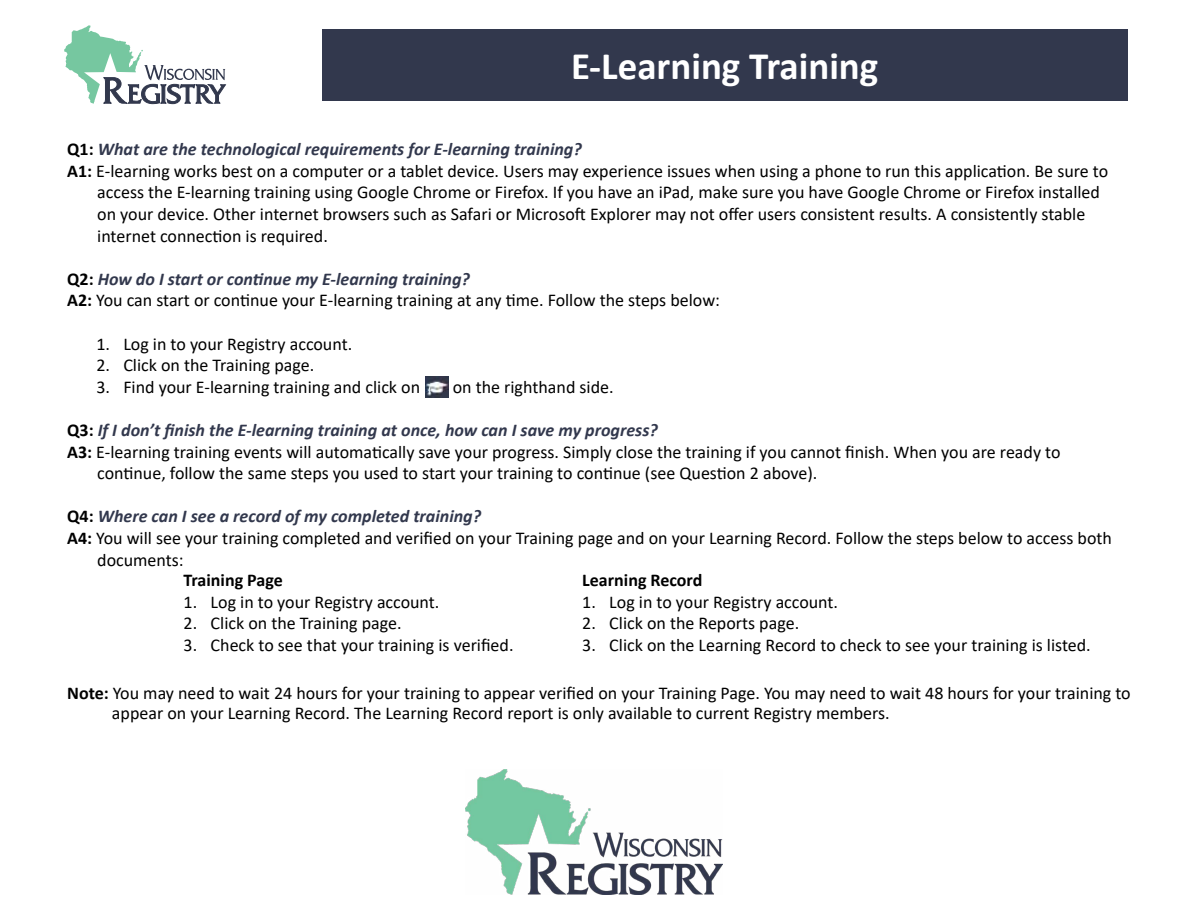
<style>
.page{position:relative;width:1188px;height:918px;background:#fff}
.page>*{position:absolute;margin:0;border:0;box-sizing:border-box;transform-origin:0 0}
.t1{font:700 39px "Calibri";color:#fff}
.t2{font:18px/21.6px "Calibri";color:#000}
.t3{font:italic 700 18px "Calibri";color:#32384d}
.t4{font:700 18px "Calibri";color:#000}
.s1{font-style:normal;color:#000}
.s2{font-weight:700}
.s3{font-weight:700;font-style:italic;color:#32384d}
</style>
<div class="page">
<svg style="left:64px;top:25px;width:162px;height:79px"></svg>
<div style="left:322px;top:29px;width:806px;height:72px;background:#32384d"></div>
<img style="left:465px;top:770px;width:258px;height:125px">
<img style="left:425px;top:376px;width:23px;height:22px">
<h1 class="t1" style="left:571px;top:38px;width:309px">E-Learning Training</h1>
<p class="t3" style="left:67px;top:137px;width:516px"><span class="s1">Q1:</span> What are the technological requirements for E-learning training?</p>
<p class="t2" style="left:67px;top:160px;width:1043px"><span class="s2">A1:</span> E-learning works best on a computer or a tablet device. Users may experience issues when using a phone to run this application. Be sure to</p>
<p class="t2" style="left:97px;top:181px;width:1004px">access the E-learning training using Google Chrome or Firefox. If you have an iPad, make sure you have Google Chrome or Firefox installed</p>
<p class="t2" style="left:97px;top:203px;width:990px">on your device. Other internet browsers such as Safari or Microsoft Explorer may not offer users consistent results. A consistently stable</p>
<p class="t2" style="left:97px;top:224px;width:232px">internet connection is required.</p>
<p class="t2" style="left:67px;top:268px;width:654px"><span class="s2">Q2:</span> <span class="s3">How do I start or continue my E-learning training?<br></span><span class="s2">A2:</span> You can start or continue your E-learning training at any time. Follow the steps below:</p>
<p class="t2" style="left:96px;top:332px;width:257px">1. Log in to your Registry account.</p>
<p class="t2" style="left:96px;top:354px;width:220px">2. Click on the Training page.</p>
<p class="t2" style="left:96px;top:376px;width:325px">3. Find your E-learning training and click on</p>
<p class="t2" style="left:453px;top:376px;width:162px">on the righthand side.</p>
<p class="t3" style="left:67px;top:417px;width:592px"><span class="s1">Q3:</span> If I don’t finish the E-learning training at once, how can I save my progress?</p>
<p class="t2" style="left:67px;top:440px;width:995px"><span class="s2">A3:</span> E-learning training events will automatically save your progress. Simply close the training if you cannot finish. When you are ready to</p>
<p class="t2" style="left:97px;top:462px;width:722px">continue, follow the same steps you used to start your training to continue (see Question 2 above).</p>
<p class="t3" style="left:67px;top:504px;width:415px"><span class="s1">Q4:</span> Where can I see a record of my completed training?</p>
<p class="t2" style="left:67px;top:527px;width:1046px"><span class="s2">A4:</span> You will see your training completed and verified on your Training page and on your Learning Record. Follow the steps below to access both</p>
<p class="t2" style="left:97px;top:548px;width:88px">documents:</p>
<p class="t4" style="left:184px;top:567px;width:101px">Training Page</p>
<p class="t2" style="left:184px;top:590px;width:257px">1. Log in to your Registry account.</p>
<p class="t2" style="left:184px;top:612px;width:220px">2. Click on the Training page.</p>
<p class="t2" style="left:184px;top:633px;width:331px">3. Check to see that your training is verified.</p>
<p class="t2" style="left:112px;top:683px;width:1020px;line-height:19.8px;text-indent:-45px"><span class="s2">Note:</span> You may need to wait 24 hours for your training to appear verified on your Training Page. You may need to wait 48 hours for your training to appear on your Learning Record. The Learning Record report is only available to current Registry members.</p>
<p class="t4" style="left:582px;top:567px;width:122px">Learning Record</p>
<p class="t2" style="left:582px;top:590px;width:257px">1. Log in to your Registry account.</p>
<p class="t2" style="left:582px;top:612px;width:218px">2. Click on the Reports page.</p>
<p class="t2" style="left:582px;top:633px;width:510px">3. Click on the Learning Record to check to see your training is listed.</p>
</div>
